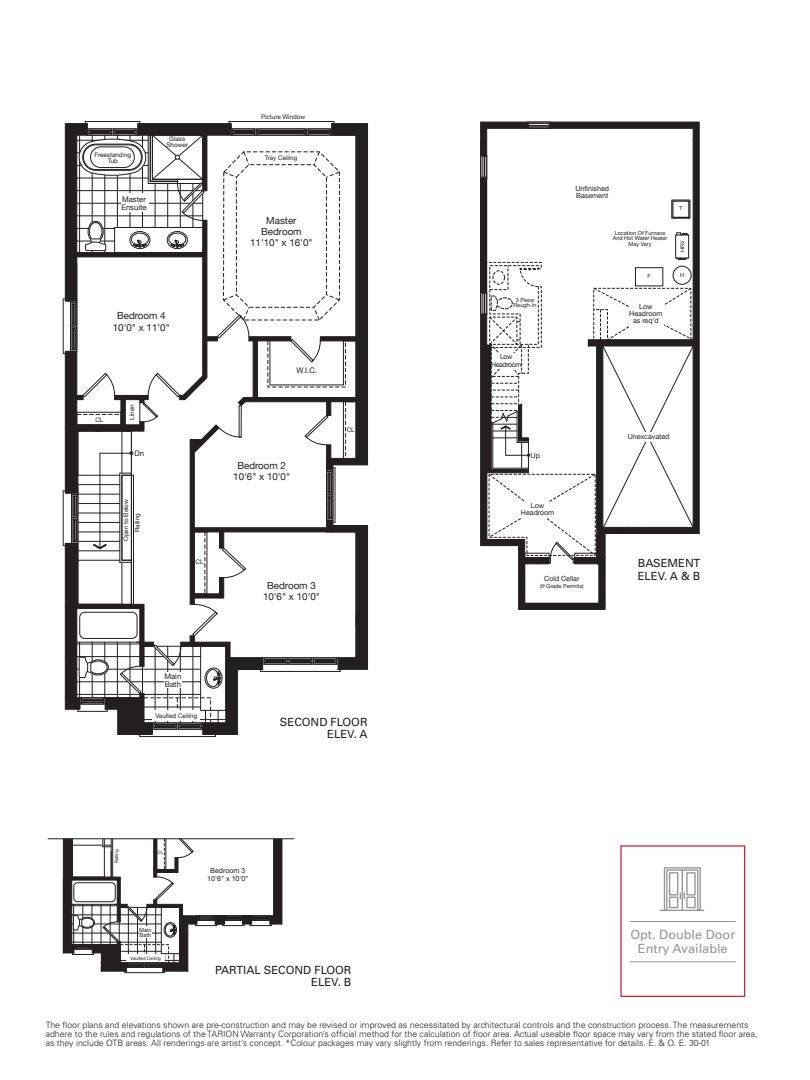
<style>
.page{position:relative;width:810px;height:1080px;background:#fff}
.page>*{position:absolute;margin:0;border:0;box-sizing:border-box;transform-origin:0 0}
.t1{font:12.62px/14.6px "Univers";color:#939598;text-align:center}
.t2{font:11.25px/12.5px "Univers";color:#231f20;text-align:right}
.t3{font:9.75px/11.2px "Helvetica Neue";color:#231f20;text-align:center}
.t4{font:300 8.75px/8.8px "Univers";color:#231f20}
.t5{font:7.75px/7.8px "Helvetica Neue";color:#231f20}
.t6{font:7.12px/7.1px "Helvetica Neue";color:#231f20;text-align:center}
.t7{font:7px/7.1px "Helvetica Neue";letter-spacing:-.05em;color:#231f20;text-align:center}
.t8{font:6.25px/6.2px "Helvetica Neue";color:#231f20;text-align:center}
.t9{font:5.62px/5.6px "Helvetica Neue";color:#231f20;text-align:center}
.t10{font:4.5px "Helvetica Neue";color:#231f20}
</style>
<div class="page">
<div style="left:620px;top:845px;width:125px;height:152px;border:1px solid #d21f2f"></div>
<hr style="left:660px;top:910px;width:44px;height:1px;background:#939598">
<svg style="left:663px;top:867px;width:39px;height:45px"></svg>
<hr style="left:630px;top:921px;width:106px;height:1px;background:#939598">
<hr style="left:630px;top:961px;width:106px;height:1px;background:#939598">
<hr style="left:282px;top:839px;width:1px;height:85px;background:#231f20">
<hr style="left:48px;top:839px;width:246px;height:1px;background:#231f20">
<svg style="left:63px;top:839px;width:219px;height:134px"></svg>
<div style="left:74px;top:883px;width:41px;height:19px;border:1px solid #231f20;border-radius:4px"></div>
<div style="left:139px;top:927px;width:13px;height:11px;background:#fff"></div>
<div style="left:126px;top:955px;width:39px;height:7px;background:#fff"></div>
<svg style="left:480px;top:122px;width:219px;height:488px"></svg>
<div style="left:626px;top:432px;width:46px;height:9px;background:#fff"></div>
<div style="left:520px;top:502px;width:36px;height:16px;background:#fff"></div>
<div style="left:629px;top:302px;width:35px;height:24px;background:#fff"></div>
<div style="left:496px;top:353px;width:21px;height:16px;background:#fff"></div>
<svg style="left:63px;top:121px;width:305px;height:616px"></svg>
<p class="t8" style="left:95px;top:152px;width:38px">Freestanding<br>Tub</p>
<p class="t5" style="left:121px;top:196px;width:27px">Master<br>Ensuite</p>
<p class="t8" style="left:167px;top:136px;width:23px">Glass<br>Shower</p>
<p class="t3" style="left:113px;top:311px;width:59px">Bedroom 4<br>10'0" x 11'0"</p>
<p class="t9" style="left:104px;top:329px;width:19px">Master</p>
<p class="t8" style="left:95px;top:417px;width:10px">CL</p>
<p class="t8" style="left:129px;top:420px;width:17px;rotate:-90deg">Linen</p>
<p class="t5" style="left:134px;top:450px;width:11px">Dn</p>
<p class="t8" style="left:121px;top:532px;width:34px;line-height:11.4px;text-align:left;text-indent:-9px;rotate:-90deg">Open to Below<br>Railing</p>
<p class="t8" style="left:196px;top:559px;width:10px">CL</p>
<p class="t5" style="left:164px;top:673px;width:18px">Main<br>Bath</p>
<p class="t8" style="left:155px;top:713px;width:43px">Vaulted Ceiling</p>
<p class="t8" style="left:261px;top:114px;width:46px">Picture Window</p>
<p class="t8" style="left:265px;top:155px;width:34px">Tray Ceiling</p>
<p class="t3" style="left:250px;top:215px;width:64px">Master<br>Bedroom<br>11'10" x 16'0"</p>
<p class="t5" style="left:297px;top:367px;width:22px">W.I.C.</p>
<p class="t3" style="left:233px;top:461px;width:59px">Bedroom 2<br>10'6" x 10'0"</p>
<p class="t8" style="left:347px;top:427px;width:10px">CL</p>
<p class="t3" style="left:263px;top:581px;width:59px">Bedroom 3<br>10'6" x 10'0"</p>
<p class="t2" style="left:280px;top:715px;width:89px">SECOND FLOOR</p>
<p class="t2" style="left:327px;top:728px;width:42px">ELEV. A</p>
<p class="t10" style="left:113px;top:863px;width:15px;rotate:-90deg">Railing</p>
<p class="t10" style="left:158px;top:849px;width:7px">CL</p>
<p class="t9" style="left:139px;top:927px;width:14px;text-align:left">Main<br>Bath</p>
<p class="t10" style="left:131px;top:955px;width:32px">Vaulted Ceiling</p>
<p class="t6" style="left:207px;top:866px;width:43px;line-height:8.1px">Bedroom 3<br>10'6" x 10'0"</p>
<p class="t2" style="left:215px;top:964px;width:138px">PARTIAL SECOND FLOOR<br>ELEV. B</p>
<p class="t9" style="left:513px;top:297px;width:25px">3 Piece<br>Rough-In</p>
<p class="t7" style="left:491px;top:354px;width:32px">Low<br>Headroom</p>
<p class="t6" style="left:575px;top:185px;width:35px;text-align:left">Unfinished<br>Basement</p>
<p class="t9" style="left:613px;top:230px;width:56px">Location Of Furnace<br>And Hot Water Heater<br>May Vary</p>
<p class="t9" style="left:648px;top:274px;width:5px">F</p>
<p class="t6" style="left:629px;top:303px;width:35px">Low<br>Headroom as req’d</p>
<p class="t9" style="left:679px;top:206px;width:5px">T</p>
<p class="t9" style="left:680px;top:252px;width:13px;rotate:-90deg">HRV</p>
<p class="t9" style="left:680px;top:273px;width:6px">H</p>
<p class="t6" style="left:531px;top:453px;width:11px">Up</p>
<p class="t6" style="left:521px;top:502px;width:35px">Low<br>Headroom</p>
<p class="t6" style="left:628px;top:433px;width:43px">Unexcavated</p>
<p class="t6" style="left:544px;top:575px;width:37px">Cold Cellar</p>
<p class="t9" style="left:540px;top:584px;width:45px">(If Grade Permits)</p>
<p class="t2" style="left:638px;top:557px;width:64px">BASEMENT</p>
<p class="t2" style="left:638px;top:569px;width:64px">ELEV. A &amp; B</p>
<h1 class="t1" style="left:630px;top:927px;width:106px">Opt. Double Door<br>Entry Available</h1>
<p class="t4" style="left:46px;top:1021px;width:713px">The floor plans and elevations shown are pre-construction and may be revised or improved as necessitated by architectural controls and the construction process. The measurements adhere to the rules and regulations of the TARION Warranty Corporation’s official method for the calculation of floor area. Actual useable floor space may vary from the stated floor area, as they include OTB areas. All renderings are artist’s concept. *Colour packages may vary slightly from renderings. Refer to sales representative for details. E. &amp; O. E. 30-01</p>
<p class="t5" style="left:171px;top:1023px;width:18px">Main<br>Bath</p>
</div>
